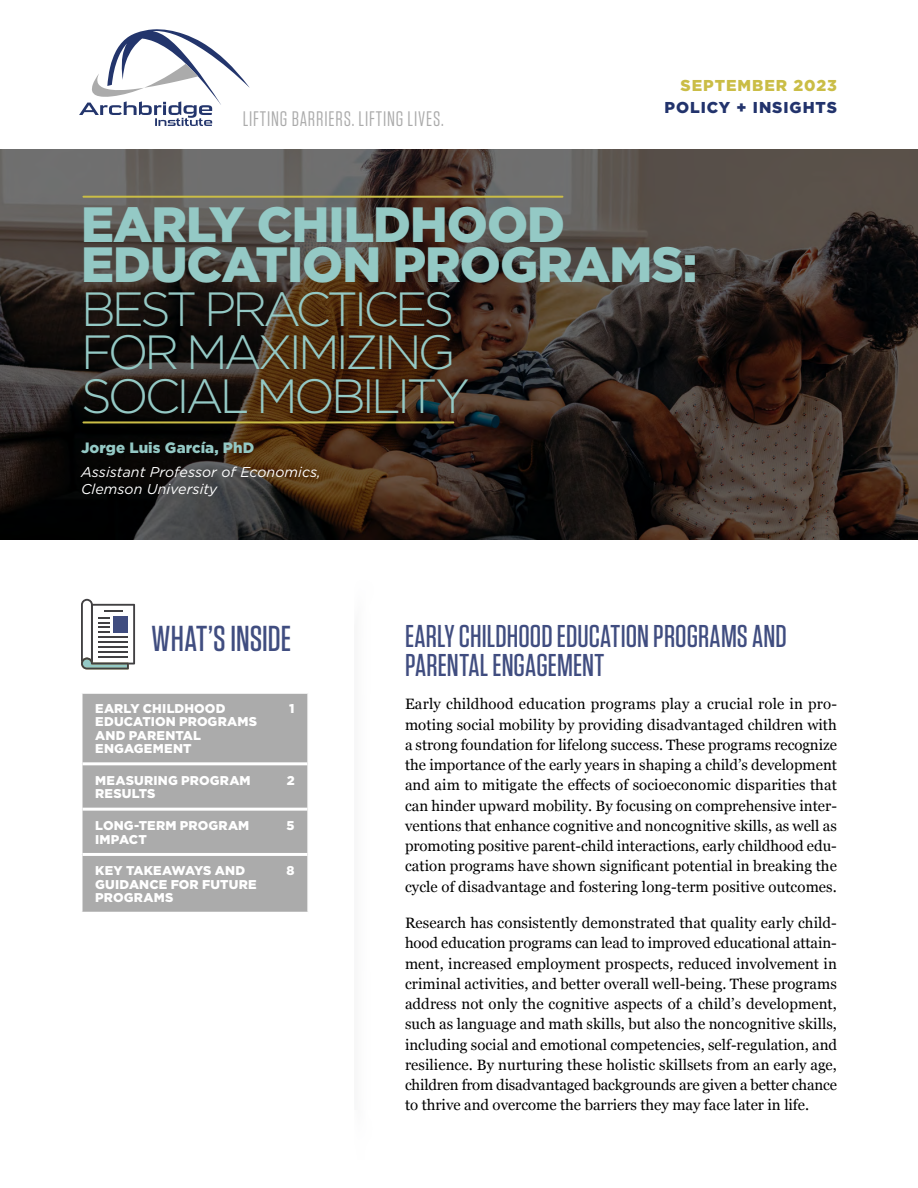
<style>
.page{position:relative;width:918px;height:1188px;background:#fff}
.page>*{position:absolute;margin:0;border:0;box-sizing:border-box;transform-origin:0 0}
.t1{font:900 49.5px/40.5px "Gotham";letter-spacing:-.02em;color:#94c9c5}
.t2{font:300 48px/43.5px "Gotham";letter-spacing:-.08em;color:#94c9c5}
.t3{font:500 36px "Tungsten";color:#404d80}
.t4{font:500 31.5px/28.5px "Tungsten";color:#404d80}
.t5{font:21px "Tungsten";letter-spacing:.04em;color:#ababab}
.t6{font:900 15.75px "Gotham";letter-spacing:.06em;color:#22336c}
.t7{font:900 15.75px "Gotham";letter-spacing:.06em;color:#cabd46}
.t8{font:15px/20.2px "Georgia";color:#000;text-align:justify}
.t9{font:900 15px "Gotham";letter-spacing:.005em;color:#94c9c5}
.t10{font:italic 14.25px/17.1px "Gotham";letter-spacing:.005em;color:#fff}
.t11{font:900 12.75px/13.5px "Gotham";letter-spacing:.01em;color:#fff}
</style>
<div class="page">
<svg style="left:0;top:149px;width:918px;height:391px;background:#3b3029"></svg>
<div style="left:82px;top:694px;width:225px;height:218px;background:#ababab"></div>
<hr style="left:82px;top:762px;width:188px;height:3px;background:#fff">
<hr style="left:270px;top:762px;width:37px;height:3px;background:#fff">
<hr style="left:82px;top:808px;width:188px;height:3px;background:#fff">
<hr style="left:270px;top:808px;width:37px;height:3px;background:#fff">
<hr style="left:82px;top:853px;width:188px;height:3px;background:#fff">
<hr style="left:270px;top:853px;width:37px;height:3px;background:#fff">
<svg style="left:81px;top:599px;width:54px;height:71px"></svg>
<hr style="left:98px;top:636px;width:30px;height:2px;background:#414042">
<hr style="left:98px;top:641px;width:30px;height:2px;background:#414042">
<hr style="left:98px;top:646px;width:30px;height:2px;background:#414042">
<hr style="left:98px;top:651px;width:30px;height:2px;background:#414042">
<hr style="left:98px;top:656px;width:30px;height:1px;background:#414042">
<div style="left:113px;top:617px;width:15px;height:16px;background:#404d80"></div>
<svg style="left:79px;top:29px;width:171px;height:97px"></svg>
<hr style="left:83px;top:421px;width:370px;height:2px;background:#cabd46">
<hr style="left:83px;top:196px;width:480px;height:2px;background:#cabd46">
<h3 class="t5" style="left:243px;top:108px;width:203px">LIFTING BARRIERS. LIFTING LIVES.</h3>
<p class="t7" style="left:680px;top:74px;width:158px">SEPTEMBER 2023</p>
<p class="t6" style="left:664px;top:97px;width:174px">POLICY + INSIGHTS</p>
<h1 class="t1" style="left:81px;top:203px;width:618px">EARLY CHILDHOOD<br>EDUCATION PROGRAMS:</h1>
<h2 class="t2" style="left:81px;top:286px;width:390px">BEST PRACTICES<br>FOR MAXIMIZING<br>SOCIAL MOBILITY</h2>
<p class="t9" style="left:81px;top:437px;width:175px">Jorge Luis García, PhD</p>
<p class="t10" style="left:81px;top:463px;width:241px">Assistant Professor of Economics,<br>Clemson University</p>
<h3 class="t3" style="left:151px;top:620px;width:142px">WHAT’S INSIDE</h3>
<p class="t11" style="left:95px;top:701px;width:163px">EARLY CHILDHOOD<br>EDUCATION PROGRAMS<br>AND PARENTAL<br>ENGAGEMENT</p>
<p class="t11" style="left:289px;top:701px;width:7px">1</p>
<p class="t11" style="left:95px;top:773px;width:157px">MEASURING PROGRAM<br>RESULTS</p>
<p class="t11" style="left:287px;top:773px;width:9px">2</p>
<p class="t11" style="left:95px;top:819px;width:156px">LONG-TERM PROGRAM<br>IMPACT</p>
<p class="t11" style="left:287px;top:819px;width:10px">5</p>
<p class="t11" style="left:95px;top:864px;width:163px">KEY TAKEAWAYS AND<br>GUIDANCE FOR FUTURE<br>PROGRAMS</p>
<p class="t11" style="left:287px;top:864px;width:10px">8</p>
<h3 class="t4" style="left:405px;top:622px;width:383px">EARLY CHILDHOOD EDUCATION PROGRAMS AND<br>PARENTAL ENGAGEMENT</h3>
<p class="t8" style="left:405px;top:693px;width:434px">Early childhood education programs play a crucial role in pro&shy;moting social mobility by providing disadvantaged children with a strong foundation for lifelong success. These programs recognize the importance of the early years in shaping a child’s development and aim to mitigate the effects of socioeconomic disparities that can hinder upward mobility. By focusing on comprehensive inter&shy;ventions that enhance cognitive and noncognitive skills, as well as promoting positive parent-child interactions, early childhood edu&shy;cation programs have shown significant potential in breaking the cycle of disadvantage and fostering long-term positive outcomes.</p>
<p class="t8" style="left:405px;top:912px;width:434px">Research has consistently demonstrated that quality early child&shy;hood education programs can lead to improved educational attain&shy;ment, increased employment prospects, reduced involvement in criminal activities, and better overall well-being. These programs address not only the cognitive aspects of a child’s development, such as language and math skills, but also the noncognitive skills, including social and emotional competencies, self-regulation, and resilience. By nurturing these holistic skillsets from an early age, children from disadvantaged backgrounds are given a better chance to thrive and overcome the barriers they may face later in life.</p>
</div>
